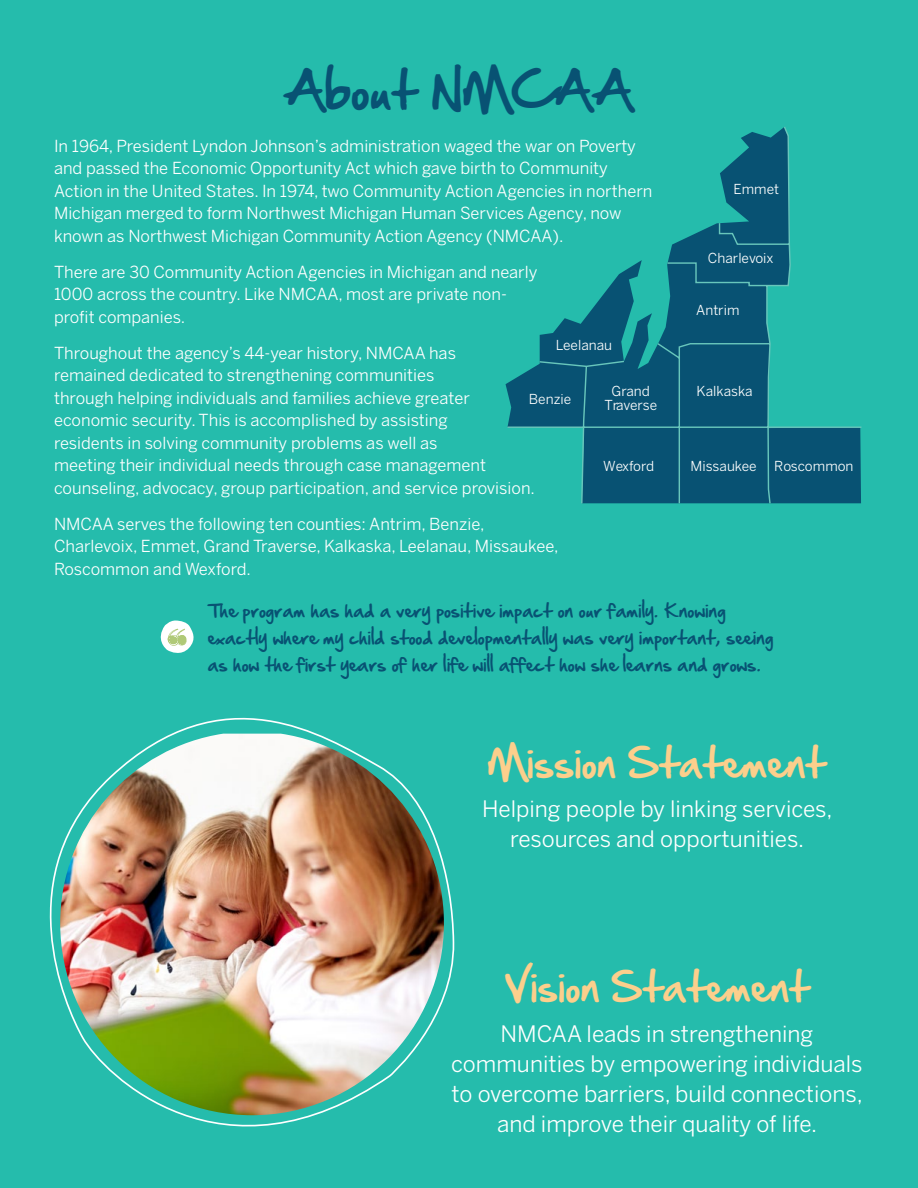
<style>
.page{position:relative;width:918px;height:1188px;background:#25bcac}
.page>*{position:absolute;margin:0;border:0;box-sizing:border-box;transform-origin:0 0}
.t1{font:45px "Hand Of Sean";letter-spacing:.025em;color:#085273}
.t2{font:36px "Hand Of Sean";letter-spacing:.025em;color:#fccf8c}
.t3{font:22.5px/30px "Benton Sans";color:#fff;text-align:center}
.t4{font:16.5px/22.5px "Benton Sans";color:#fff}
.t5{font:16.5px/27px "Hand Of Sean";letter-spacing:.025em;color:#085273}
.t6{font:13.65px/13.6px "Benton Sans";color:#fff;text-align:center}
</style>
<div class="page">
<svg style="left:506px;top:127px;width:356px;height:377px"></svg>
<img style="left:49px;top:717px;width:406px;height:410px">
<svg style="left:160px;top:620px;width:34px;height:33px"></svg>
<h1 class="t1" style="left:285px;top:59px;width:349px">About NMCAA</h1>
<p class="t4" style="left:54px;top:135px;width:600px">In 1964, President Lyndon Johnson’s administration waged the war on Poverty and passed the Economic Opportunity Act which gave birth to Community Action in the United States. In 1974, two Community Action Agencies in northern Michigan merged to form Northwest Michigan Human Services Agency, now known as Northwest Michigan Community Action Agency (NMCAA).</p>
<p class="t4" style="left:54px;top:261px;width:485px">There are 30 Community Action Agencies in Michigan and nearly<br>1000 across the country. Like NMCAA, most are private non&shy;profit companies.</p>
<p class="t4" style="left:54px;top:342px;width:483px">Throughout the agency’s 44-year history, NMCAA has<br>remained dedicated to strengthening communities<br>through helping individuals and families achieve greater economic security. This is accomplished by assisting<br>residents in solving community problems as well as<br>meeting their individual needs through case management counseling, advocacy, group participation, and service provision.</p>
<p class="t4" style="left:54px;top:513px;width:506px">NMCAA serves the following ten counties: Antrim, Benzie,<br>Charlevoix, Emmet, Grand Traverse, Kalkaska, Leelanau, Missaukee,<br>Roscommon and Wexford.</p>
<p class="t6" style="left:556px;top:339px;width:58px">Leelanau</p>
<p class="t6" style="left:604px;top:385px;width:54px">Grand<br>Traverse</p>
<p class="t6" style="left:529px;top:393px;width:44px">Benzie</p>
<p class="t6" style="left:603px;top:460px;width:53px">Wexford</p>
<p class="t6" style="left:734px;top:183px;width:47px">Emmet</p>
<p class="t6" style="left:708px;top:252px;width:67px">Charlevoix</p>
<p class="t6" style="left:696px;top:304px;width:45px">Antrim</p>
<p class="t6" style="left:697px;top:385px;width:58px">Kalkaska</p>
<p class="t6" style="left:691px;top:460px;width:67px">Missaukee</p>
<p class="t6" style="left:774px;top:460px;width:81px">Roscommon</p>
<p class="t5" style="left:208px;top:599px;width:567px">The program has had a very positive impact on our family. Knowing exactly where my child stood developmentally was very important, seeing as how the first years of her life will affect how she learns and grows.</p>
<h2 class="t2" style="left:488px;top:738px;width:339px">Mission Statement</h2>
<h3 class="t3" style="left:482px;top:795px;width:352px">Helping people by linking services, resources and opportunities.</h3>
<h2 class="t2" style="left:505px;top:962px;width:306px">Vision Statement</h2>
<h3 class="t3" style="left:451px;top:1020px;width:413px">NMCAA leads in strengthening communities by empowering individuals to overcome barriers, build connections, and improve their quality of life.</h3>
</div>
